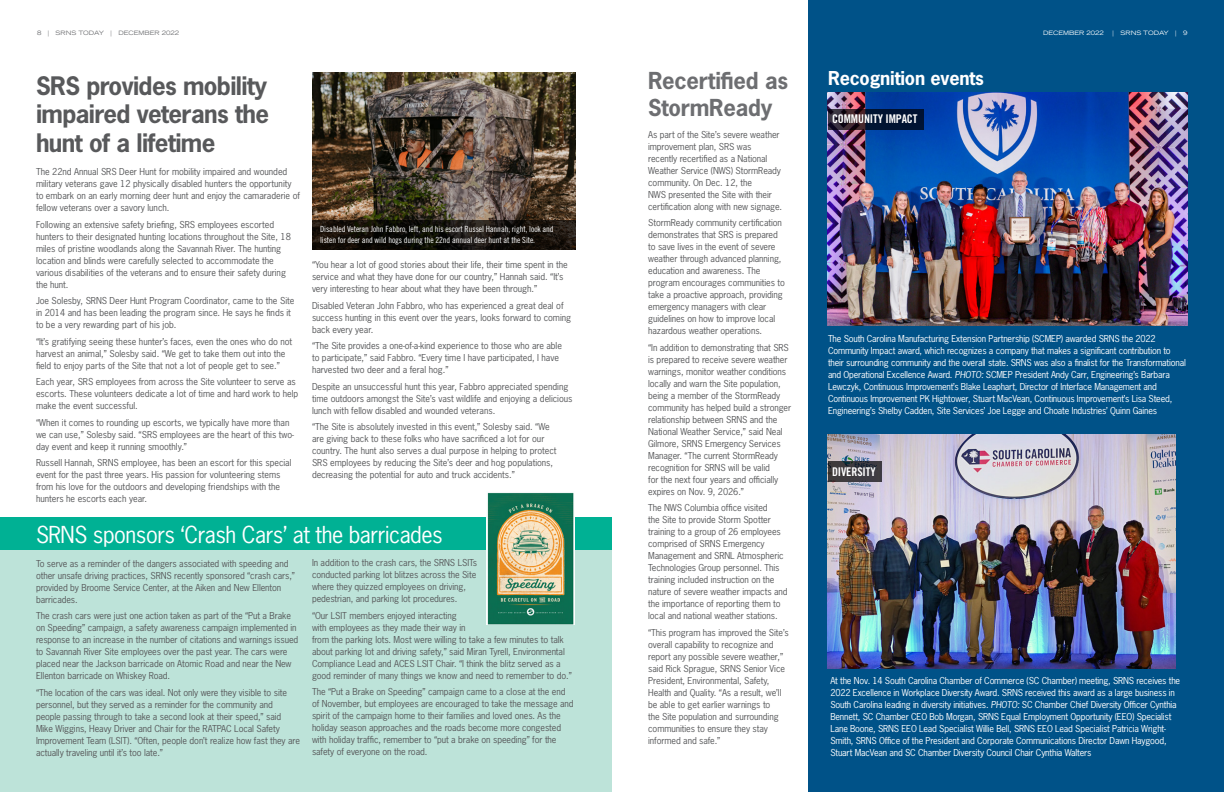
<style>
.page{position:relative;width:1224px;height:792px;background:#fff}
.page>*{position:absolute;margin:0;border:0;box-sizing:border-box;transform-origin:0 0}
.t1{font:700 24px/28.8px "News Gothic Std";letter-spacing:-.025em;color:#58595b;text-align:justify}
.t2{font:22px "News Gothic Std";letter-spacing:-.02em;color:#fff}
.t3{font:700 22px/26.4px "News Gothic Std";letter-spacing:-.01em;color:#6d6e71}
.t4{font:700 18px "News Gothic Std";letter-spacing:-.01em;color:#fff}
.t5{font:12px "Trade Gothic LT Std Bd Cn 20";letter-spacing:-.01em;color:#fff}
.t6{font:9px/12px "News Gothic Std";letter-spacing:-.01em;color:#58595b}
.t7{font:9px/12px "News Gothic Std";letter-spacing:-.02em;color:#fff}
.t8{font:8.5px/10.5px "Trade Gothic LT Std Cn 18";letter-spacing:-.01em;color:#fff}
.t9{font:expanded 6px "Trade Gothic LT Std";color:#6d6e71}
.t10{font:expanded 6px "Trade Gothic LT Std";color:#fff}
.s1{font-style:italic}
</style>
<div class="page">
<div style="left:809px;top:0;width:415px;height:792px;background:#005288"></div>
<img style="left:312px;top:72px;width:264px;height:148px">
<svg style="left:312px;top:220px;width:264px;height:30px;background:#15110b"></svg>
<div style="left:0;top:527px;width:612px;height:265px;background:#bde3d9"></div>
<div style="left:0;top:517px;width:612px;height:33px;background:#00b194"></div>
<img style="left:487px;top:492px;width:88px;height:133px">
<img style="left:828px;top:92px;width:360px;height:234px">
<img style="left:828px;top:435px;width:348px;height:234px">
<svg style="left:828px;top:109px;width:96px;height:21px;background:#12172e"></svg>
<svg style="left:828px;top:462px;width:54px;height:20px"></svg>
<p class="t9" style="left:37px;top:29px;width:144px">8 | SRNS TODAY | DECEMBER 2022</p>
<h1 class="t1" style="left:36px;top:71px;width:235px">SRS provides mobility impaired veterans the hunt of a lifetime</h1>
<p class="t6" style="left:36px;top:166px;width:266px">The 22nd Annual SRS Deer Hunt for mobility impaired and wounded military veterans gave 12 physically disabled hunters the opportunity to embark on an early morning deer hunt and enjoy the camaraderie of fellow veterans over a savory lunch.</p>
<p class="t6" style="left:36px;top:218px;width:256px">Following an extensive safety briefing, SRS employees escorted hunters to their designated hunting locations throughout the Site, 18 miles of pristine woodlands along the Savannah River. The hunting location and blinds were carefully selected to accommodate the various disabilities of the veterans and to ensure their safety during the hunt.</p>
<p class="t6" style="left:36px;top:295px;width:260px">Joe Solesby, SRNS Deer Hunt Program Coordinator, came to the Site in 2014 and has been leading the program since. He says he finds it to be a very rewarding part of his job.</p>
<p class="t6" style="left:36px;top:335px;width:258px">“It’s gratifying seeing these hunter’s faces, even the ones who do not harvest an animal,” Solesby said. “We get to take them out into the field to enjoy parts of the Site that not a lot of people get to see.”</p>
<p class="t6" style="left:36px;top:376px;width:264px">Each year, SRS employees from across the Site volunteer to serve as escorts. These volunteers dedicate a lot of time and hard work to help make the event successful.</p>
<p class="t6" style="left:36px;top:416px;width:260px">“When it comes to rounding up escorts, we typically have more than we can use,” Solesby said. “SRS employees are the heart of this two&shy;day event and keep it running smoothly.”</p>
<p class="t6" style="left:36px;top:457px;width:257px">Russell Hannah, SRNS employee, has been an escort for this special event for the past three years. His passion for volunteering stems from his love for the outdoors and developing friendships with the hunters he escorts each year.</p>
<p class="t8" style="left:320px;top:224px;width:235px">Disabled Veteran John Fabbro, left, and his escort Russel Hannah, right, look and listen for deer and wild hogs during the 22nd annual deer hunt at the Site.</p>
<p class="t6" style="left:312px;top:259px;width:257px">“You hear a lot of good stories about their life, their time spent in the service and what they have done for our country,” Hannah said. “It’s very interesting to hear about what they have been through.”</p>
<p class="t6" style="left:312px;top:299px;width:261px">Disabled Veteran John Fabbro, who has experienced a great deal of success hunting in this event over the years, looks forward to coming back every year.</p>
<p class="t6" style="left:312px;top:340px;width:252px">“The Site provides a one-of-a-kind experience to those who are able to participate,” said Fabbro. “Every time I have participated, I have harvested two deer and a feral hog.”</p>
<p class="t6" style="left:312px;top:380px;width:262px">Despite an unsuccessful hunt this year, Fabbro appreciated spending time outdoors amongst the Site’s vast wildlife and enjoying a delicious lunch with fellow disabled and wounded veterans.</p>
<p class="t6" style="left:312px;top:421px;width:246px">“The Site is absolutely invested in this event,” Solesby said. “We are giving back to these folks who have sacrificed a lot for our country. The hunt also serves a dual purpose in helping to protect SRS employees by reducing the Site’s deer and hog populations, decreasing the potential for auto and truck accidents.”</p>
<h2 class="t2" style="left:36px;top:520px;width:408px">SRNS sponsors ‘Crash Cars’ at the barricades</h2>
<p class="t6" style="left:36px;top:557px;width:261px">To serve as a reminder of the dangers associated with speeding and other unsafe driving practices, SRNS recently sponsored “crash cars,” provided by Broome Service Center, at the Aiken and New Ellenton barricades.</p>
<p class="t6" style="left:36px;top:610px;width:264px">The crash cars were just one action taken as part of the “Put a Brake on Speeding” campaign, a safety awareness campaign implemented in response to an increase in the number of citations and warnings issued to Savannah River Site employees over the past year. The cars were placed near the Jackson barricade on Atomic Road and near the New Ellenton barricade on Whiskey Road.</p>
<p class="t6" style="left:36px;top:686px;width:266px">“The location of the cars was ideal. Not only were they visible to site personnel, but they served as a reminder for the community and people passing through to take a second look at their speed,” said Mike Wiggins, Heavy Driver and Chair for the RATPAC Local Safety Improvement Team (LSIT). “Often, people don’t realize how fast they are actually traveling until it’s too late.”</p>
<p class="t6" style="left:312px;top:557px;width:167px">In addition to the crash cars, the SRNS LSITs conducted parking lot blitzes across the Site where they quizzed employees on driving, pedestrian, and parking lot procedures.</p>
<p class="t6" style="left:312px;top:609px;width:261px">“Our LSIT members enjoyed interacting<br>with employees as they made their way in<br>from the parking lots. Most were willing to take a few minutes to talk about parking lot and driving safety,” said Miran Tyrell, Environmental Compliance Lead and ACES LSIT Chair. “I think the blitz served as a good reminder of many things we know and need to remember to do.”</p>
<p class="t6" style="left:312px;top:686px;width:263px">The “Put a Brake on Speeding” campaign came to a close at the end of November, but employees are encouraged to take the message and spirit of the campaign home to their families and loved ones. As the holiday season approaches and the roads become more congested with holiday traffic, remember to “put a brake on speeding” for the safety of everyone on the road.</p>
<h2 class="t3" style="left:648px;top:67px;width:142px">Recertified as<br>StormReady</h2>
<p class="t6" style="left:648px;top:128px;width:136px">As part of the Site’s severe weather improvement plan, SRS was recently recertified as a National<br>Weather Service (NWS) StormReady community. On Dec. 12, the<br>NWS presented the Site with their certification along with new signage.</p>
<p class="t6" style="left:648px;top:217px;width:138px">StormReady community certification demonstrates that SRS is prepared to save lives in the event of severe weather through advanced planning, education and awareness. The program encourages communities to take a proactive approach, providing emergency managers with clear guidelines on how to improve local hazardous weather operations.</p>
<p class="t6" style="left:648px;top:341px;width:145px">“In addition to demonstrating that SRS is prepared to receive severe weather warnings, monitor weather conditions locally and warn the Site population, being a member of the StormReady community has helped build a stronger relationship between SRNS and the National Weather Service,” said Neal Gilmore, SRNS Emergency Services Manager. “The current StormReady recognition for SRNS will be valid<br>for the next four years and officially expires on Nov. 9, 2026.”</p>
<p class="t6" style="left:648px;top:502px;width:141px">The NWS Columbia office visited<br>the Site to provide Storm Spotter training to a group of 26 employees comprised of SRNS Emergency Management and SRNL Atmospheric Technologies Group personnel. This training included instruction on the nature of severe weather impacts and the importance of reporting them to local and national weather stations.</p>
<p class="t6" style="left:648px;top:626px;width:142px">“This program has improved the Site’s overall capability to recognize and report any possible severe weather,” said Rick Sprague, SRNS Senior Vice President, Environmental, Safety, Health and Quality. “As a result, we’ll be able to get earlier warnings to<br>the Site population and surrounding communities to ensure they stay informed and safe.”</p>
<h3 class="t4" style="left:828px;top:66px;width:157px">Recognition events</h3>
<h3 class="t5" style="left:832px;top:112px;width:87px">COMMUNITY IMPACT</h3>
<p class="t10" style="left:1043px;top:29px;width:62px">DECEMBER 2022</p>
<p class="t10" style="left:1113px;top:29px;width:76px">| SRNS TODAY | 9</p>
<p class="t7" style="left:828px;top:333px;width:359px">The South Carolina Manufacturing Extension Partnership (SCMEP) awarded SRNS the 2022<br>Community Impact award, which recognizes a company that makes a significant contribution to their surrounding community and the overall state. SRNS was also a finalist for the Transformational and Operational Excellence Award. <span class="s1">PHOTO:</span> SCMEP President Andy Carr, Engineering’s Barbara Lewczyk, Continuous Improvement’s Blake Leaphart, Director of Interface Management and Continuous Improvement PK Hightower, Stuart MacVean, Continuous Improvement’s Lisa Steed, Engineering’s Shelby Cadden, Site Services’ Joe Legge and Choate Industries’ Quinn Gaines</p>
<h3 class="t5" style="left:832px;top:464px;width:45px">DIVERSITY</h3>
<p class="t7" style="left:830px;top:675px;width:351px">At the Nov. 14 South Carolina Chamber of Commerce (SC Chamber) meeting, SRNS receives the 2022 Excellence in Workplace Diversity Award. SRNS received this award as a large business in South Carolina leading in diversity initiatives. <span class="s1">PHOTO:</span> SC Chamber Chief Diversity Officer Cynthia Bennett, SC Chamber CEO Bob Morgan, SRNS Equal Employment Opportunity (EEO) Specialist Lane Boone, SRNS EEO Lead Specialist Willie Bell, SRNS EEO Lead Specialist Patricia Wright-Smith, SRNS Office of the President and Corporate Communications Director Dawn Haygood, Stuart MacVean and SC Chamber Diversity Council Chair Cynthia Walters</p>
</div>
